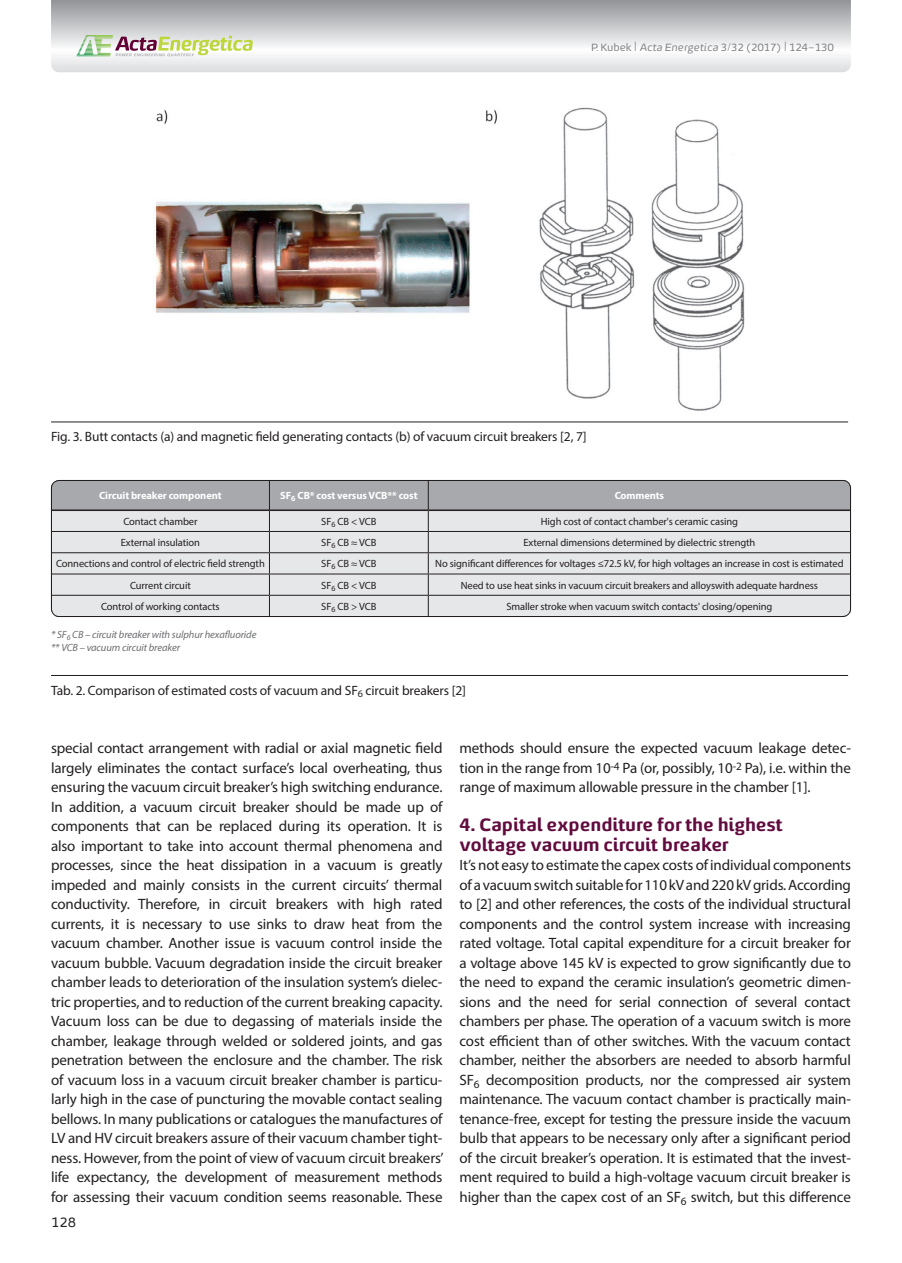
<style>
.page{position:relative;width:902px;height:1263px;background:#fff}
.page>*{position:absolute;margin:0;border:0;box-sizing:border-box;transform-origin:0 0}
.t1{font:700 18px/19.5px "Energa";letter-spacing:-.01em;color:#610b3e}
.t2{font:15px/19.5px "Myriad Pro";letter-spacing:-.01em;color:#231f20;text-align:justify}
.t3{font:13.5px "Myriad Pro";letter-spacing:-.01em;color:#231f20}
.t4{font:13.5px "Energa";color:#231f20}
.t5{font:10.5px "Myriad Pro";letter-spacing:-.01em;color:#231f20}
.t6{font:italic 10.5px/12.6px "Myriad Pro";letter-spacing:-.01em;color:#6c6d70}
.t7{font:700 10.5px "Myriad Pro";letter-spacing:-.01em;color:#fff}
.t8{font:10.5px "Energa";letter-spacing:-.01em;color:#808285}
.s1{font-size:13.5px}
.s2{font-style:italic}
</style>
<div class="page">
<svg style="left:51px;top:0;width:799px;height:72px"></svg>
<svg style="left:76px;top:35px;width:177px;height:21px"></svg>
<hr style="left:51px;top:422px;width:797px;height:1px;background:#231f20">
<img style="left:154px;top:107px;width:591px;height:304px">
<hr style="left:51px;top:616px;width:218px;height:1px;background:#231f20">
<hr style="left:428px;top:616px;width:422px;height:1px;background:#231f20">
<svg style="left:51px;top:480px;width:800px;height:136px;background:#d0d1d3"></svg>
<div style="left:51px;top:480px;width:799px;height:137px;border:1px solid #231f20;border-radius:8px"></div>
<hr style="left:51px;top:675px;width:797px;height:1px;background:#231f20">
<p class="t8" style="left:591px;top:41px;width:244px">P. Kubek <span class="s1">|</span> <span class="s2">Acta Energetica</span> 3/32 (2017) <span class="s1">|</span> 124–130</p>
<p class="t3" style="left:51px;top:428px;width:537px">Fig. 3. Butt contacts (a) and magnetic field generating contacts (b) of vacuum circuit breakers [2, 7]</p>
<p class="t7" style="left:99px;top:489px;width:124px">Circuit breaker component</p>
<p class="t7" style="left:280px;top:489px;width:139px">SF<sub>6</sub> CB* cost versus VCB** cost</p>
<p class="t7" style="left:614px;top:489px;width:51px">Comments</p>
<p class="t5" style="left:123px;top:515px;width:76px">Contact chamber</p>
<p class="t5" style="left:321px;top:515px;width:57px">SF<sub>6</sub> CB &lt; VCB</p>
<p class="t5" style="left:540px;top:515px;width:199px">High cost of contact chamber's ceramic casing</p>
<p class="t5" style="left:121px;top:536px;width:81px">External insulation</p>
<p class="t5" style="left:321px;top:536px;width:57px">SF<sub>6</sub> CB ≈ VCB</p>
<p class="t5" style="left:523px;top:536px;width:233px">External dimensions determined by dielectric strength</p>
<p class="t5" style="left:56px;top:557px;width:210px">Connections and control of electric field strength</p>
<p class="t5" style="left:321px;top:557px;width:57px">SF<sub>6</sub> CB ≈ VCB</p>
<p class="t5" style="left:435px;top:557px;width:410px">No significant differences for voltages ≤72.5 kV, for high voltages an increase in cost is estimated</p>
<p class="t5" style="left:130px;top:579px;width:62px">Current circuit</p>
<p class="t5" style="left:321px;top:579px;width:57px">SF<sub>6</sub> CB &lt; VCB</p>
<p class="t5" style="left:461px;top:579px;width:358px">Need to use heat sinks in vacuum circuit breakers and alloyswith adequate hardness</p>
<p class="t5" style="left:101px;top:600px;width:120px">Control of working contacts</p>
<p class="t5" style="left:321px;top:600px;width:57px">SF<sub>6</sub> CB &gt; VCB</p>
<p class="t5" style="left:506px;top:600px;width:267px">Smaller stroke when vacuum switch contacts' closing/opening</p>
<p class="t6" style="left:51px;top:628px;width:207px">* SF<sub>6</sub> CB – circuit breaker with sulphur hexafluoride ** VCB – vacuum circuit breaker</p>
<p class="t3" style="left:51px;top:682px;width:416px">Tab. 2. Comparison of estimated costs of vacuum and SF<sub>6</sub> circuit breakers [2]</p>
<p class="t2" style="left:51px;top:738px;width:394px">special contact arrangement with radial or axial magnetic field largely eliminates the contact surface’s local overheating, thus ensuring the vacuum circuit breaker’s high switching endurance.<br>In addition, a vacuum circuit breaker should be made up of components that can be replaced during its operation. It is also important to take into account thermal phenomena and processes, since the heat dissipation in a vacuum is greatly impeded and mainly consists in the current circuits’ thermal conductivity. Therefore, in circuit breakers with high rated currents, it is necessary to use sinks to draw heat from the vacuum chamber. Another issue is vacuum control inside the vacuum bubble. Vacuum degradation inside the circuit breaker chamber leads to deterioration of the insulation system’s dielec&shy;tric properties, and to reduction of the current breaking capacity.<br>Vacuum loss can be due to degassing of materials inside the chamber, leakage through welded or soldered joints, and gas penetration between the enclosure and the chamber. The risk of vacuum loss in a vacuum circuit breaker chamber is particu&shy;larly high in the case of puncturing the movable contact sealing bellows. In many publications or catalogues the manufactures of LV and HV circuit breakers assure of their vacuum chamber tight&shy;ness. However, from the point of view of vacuum circuit breakers’ life expectancy, the development of measurement methods for assessing their vacuum condition seems reasonable. These</p>
<p class="t2" style="left:459px;top:738px;width:393px">methods should ensure the expected vacuum leakage detec&shy;tion in the range from 10<sup>-4</sup> Pa (or, possibly, 10<sup>-2</sup> Pa), i.e. within the range of maximum allowable pressure in the chamber [1].</p>
<p class="t1" style="left:459px;top:814px;width:325px">4. Capital expenditure for the highest voltage vacuum circuit breaker</p>
<p class="t2" style="left:459px;top:855px;width:393px">It’s not easy to estimate the capex costs of individual components of a vacuum switch suitable for 110 kV and 220 kV grids. According to [2] and other references, the costs of the individual structural components and the control system increase with increasing rated voltage. Total capital expenditure for a circuit breaker for a voltage above 145 kV is expected to grow significantly due to the need to expand the ceramic insulation’s geometric dimen&shy;sions and the need for serial connection of several contact chambers per phase. The operation of a vacuum switch is more cost efficient than of other switches. With the vacuum contact chamber, neither the absorbers are needed to absorb harmful SF<sub>6</sub> decomposition products, nor the compressed air system maintenance. The vacuum contact chamber is practically main&shy;tenance-free, except for testing the pressure inside the vacuum bulb that appears to be necessary only after a significant period of the circuit breaker’s operation. It is estimated that the invest&shy;ment required to build a high-voltage vacuum circuit breaker is higher than the capex cost of an SF<sub>6</sub> switch, but this difference</p>
<p class="t4" style="left:51px;top:1213px;width:26px">128</p>
</div>
